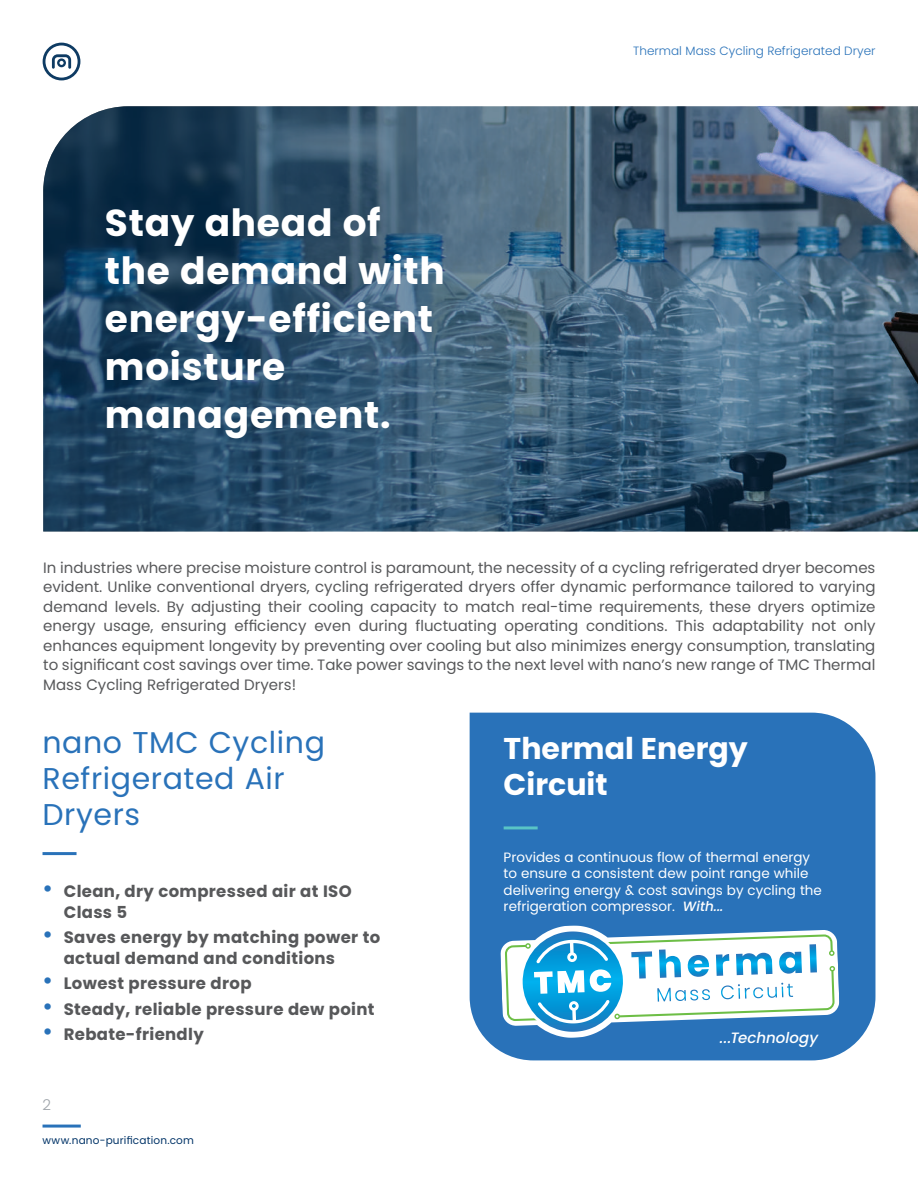
<style>
.page{position:relative;width:918px;height:1188px;background:#fff}
.page>*{position:absolute;margin:0;border:0;box-sizing:border-box;transform-origin:0 0}
.t1{font:700 37.5px/48px "Poppins";letter-spacing:.02em;color:#fff}
.t2{font:30px/36px "Poppins";letter-spacing:.02em;color:#2972b9}
.t3{font:700 30px/36px "Poppins";color:#fff}
.t4{font:700 16.5px/21px "Poppins";letter-spacing:.02em;color:#57585a}
.t5{font:15px/19.5px "Poppins";color:#57585a;text-align:justify}
.t6{font:italic 500 15px "Poppins";color:#fff}
.t7{font:300 15px "Poppins";color:#9da3a9}
.t8{font:13.5px/16.2px "Poppins";color:#fff}
.t9{font:300 12px "Poppins";color:#2972b9}
.t10{font:10.5px "Poppins";letter-spacing:.02em;color:#003367}
.s1{font-weight:400;font-size:25.5px;color:#2972b9}
.s2{font-weight:500;font-style:italic}
</style>
<div class="page">
<svg style="left:52px;top:54px;width:19px;height:15px"></svg>
<div style="left:43px;top:43px;width:37px;height:37px;border:3px solid #0e3b63;border-radius:50%"></div>
<hr style="left:43px;top:1125px;width:38px;height:3px;background:#2972b9">
<div style="left:470px;top:713px;width:405px;height:347px;background:#2972b9"></div>
<svg style="left:43px;top:106px;width:875px;height:425px;background:#3c5c76"></svg>
<hr style="left:43px;top:852px;width:34px;height:3px;background:#2972b9">
<hr style="left:504px;top:826px;width:34px;height:3px;background:#59c4c6">
<svg style="left:500px;top:925px;width:340px;height:113px"></svg>
<h1 class="t1" style="left:105px;top:199px;width:341px">Stay ahead of the demand with energy-efficient moisture management.</h1>
<p class="t9" style="left:633px;top:44px;width:244px">Thermal Mass Cycling Refrigerated Dryer</p>
<p class="t5" style="left:43px;top:558px;width:834px">In industries where precise moisture control is paramount, the necessity of a cycling refrigerated dryer becomes evident. Unlike conventional dryers, cycling refrigerated dryers offer dynamic performance tailored to varying demand levels. By adjusting their cooling capacity to match real-time requirements, these dryers optimize energy usage, ensuring efficiency even during fluctuating operating conditions. This adaptability not only enhances equipment longevity by preventing over cooling but also minimizes energy consumption, translating to significant cost savings over time. Take power savings to the next level with nano’s new range of TMC Thermal Mass Cycling Refrigerated Dryers!</p>
<h2 class="t2" style="left:43px;top:725px;width:284px">nano TMC Cycling<br>Refrigerated Air<br>Dryers</h2>
<p class="t4" style="left:64px;top:881px;width:289px;text-indent:-21px"><span class="s1">•</span> Clean, dry compressed air at ISO<br>Class 5</p>
<p class="t4" style="left:64px;top:927px;width:318px;text-indent:-21px"><span class="s1">•</span> Saves energy by matching power to actual demand and conditions</p>
<p class="t4" style="left:43px;top:973px;width:211px"><span class="s1">•</span> Lowest pressure drop</p>
<p class="t4" style="left:43px;top:998px;width:334px"><span class="s1">•</span> Steady, reliable pressure dew point</p>
<p class="t4" style="left:43px;top:1024px;width:163px"><span class="s1">•</span> Rebate-friendly</p>
<p class="t7" style="left:43px;top:1096px;width:10px">2</p>
<p class="t10" style="left:43px;top:1134px;width:153px">www.nano-purification.com</p>
<h2 class="t3" style="left:504px;top:731px;width:246px">Thermal Energy<br>Circuit</h2>
<p class="t8" style="left:504px;top:850px;width:320px">Provides a continuous flow of thermal energy to ensure a consistent dew point range while delivering energy &amp; cost savings by cycling the refrigeration compressor. <span class="s2">With...</span></p>
<p class="t6" style="left:720px;top:1029px;width:100px">...Technology</p>
</div>
